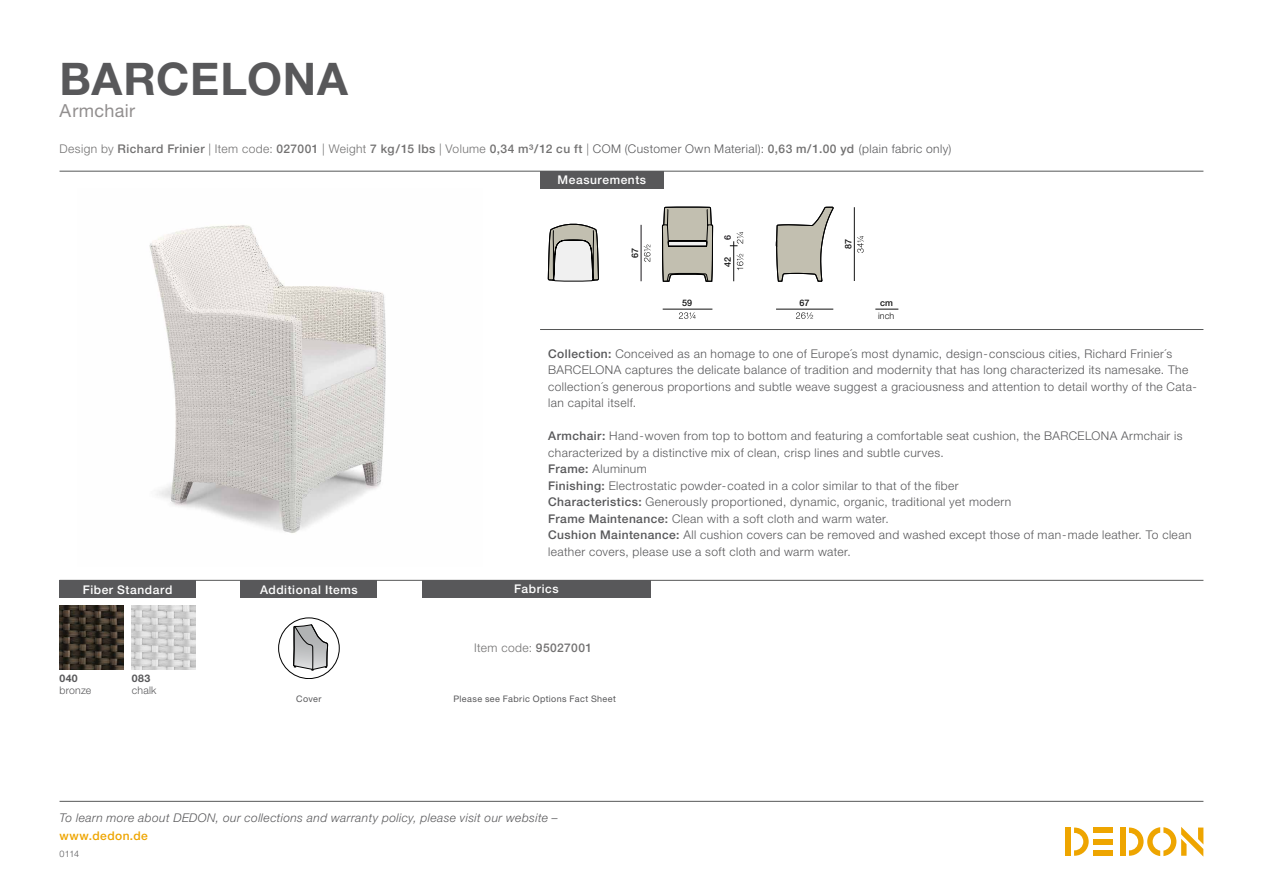
<style>
.page{position:relative;width:1263px;height:893px;background:#fff}
.page>*{position:absolute;margin:0;border:0;box-sizing:border-box;transform-origin:0 0}
.t1{font:700 45px "Helvetica Neue LT";letter-spacing:.015em;color:#58585a}
.t2{font:18px "Helvetica Neue LT";letter-spacing:.02em;color:#928f8f}
.t3{font:300 12px/16.5px "Helvetica Neue LT";letter-spacing:.035em;color:#58585a}
.t4{font:500 12px "Helvetica Neue LT";letter-spacing:.035em;color:#727171}
.t5{font:italic 300 12px "Helvetica Neue LT";letter-spacing:.035em;color:#58585a}
.t6{font:500 12px "Helvetica Neue LT";letter-spacing:.045em;color:#fff}
.t7{font:300 12px "Helvetica Neue LT";letter-spacing:.035em;color:#727171}
.t8{font:500 12px "Helvetica Neue LT";letter-spacing:.035em;color:#eea500}
.t9{font:300 10.5px "Helvetica Neue LT";letter-spacing:.02em;color:#58585a}
.t10{font:700 10.5px "Helvetica Neue LT";letter-spacing:.04em;color:#58585a}
.t11{font:9px "Helvetica Neue LT";letter-spacing:.045em;color:#58585a}
.t12{font:500 9px "Helvetica Neue LT";color:#121212}
.t13{font:300 9px "Helvetica Neue LT";color:#121212}
.t14{font:300 9px "Helvetica Neue LT";color:#58585a}
.t15{font:500 9px "Helvetica Neue LT";color:#1a171c}
.s1{font-weight:300}
.s2{font-weight:300;color:#58585a}
.s3{font-weight:500}
</style>
<div class="page">
<div style="left:1120px;top:827px;width:5px;height:29px;background:#eea500"></div>
<div style="left:1094px;top:827px;width:19px;height:6px;background:#eea500"></div>
<div style="left:1094px;top:850px;width:19px;height:6px;background:#eea500"></div>
<div style="left:1094px;top:839px;width:19px;height:5px;background:#eea500"></div>
<svg style="left:1074px;top:827px;width:15px;height:29px"></svg>
<div style="left:1065px;top:827px;width:6px;height:29px;background:#eea500"></div>
<svg style="left:1129px;top:827px;width:74px;height:29px"></svg>
<hr style="left:60px;top:801px;width:1143px;height:1px;background:#565757">
<img style="left:149px;top:225px;width:237px;height:308px">
<hr style="left:60px;top:580px;width:1143px;height:1px;background:#565757">
<hr style="left:60px;top:171px;width:1143px;height:1px;background:#565757">
<hr style="left:540px;top:329px;width:663px;height:1px;background:#565757">
<div style="left:540px;top:171px;width:124px;height:17px;background:#58585a"></div>
<div style="left:60px;top:580px;width:136px;height:18px;background:#58585a"></div>
<svg style="left:875px;top:309px;width:23px;height:1px"></svg>
<hr style="left:776px;top:309px;width:57px;height:1px;background:#121212">
<svg style="left:796px;top:312px;width:17px;height:7px"></svg>
<hr style="left:854px;top:207px;width:1px;height:74px;background:#121212">
<svg style="left:857px;top:236px;width:7px;height:17px"></svg>
<hr style="left:733px;top:241px;width:1px;height:40px;background:#121212">
<svg style="left:730px;top:232px;width:13px;height:14px"></svg>
<svg style="left:737px;top:254px;width:6px;height:16px"></svg>
<hr style="left:641px;top:225px;width:1px;height:56px;background:#1a171c">
<svg style="left:644px;top:245px;width:7px;height:17px"></svg>
<hr style="left:663px;top:309px;width:49px;height:1px;background:#121212">
<svg style="left:679px;top:312px;width:17px;height:7px"></svg>
<svg style="left:776px;top:207px;width:57px;height:75px"></svg>
<svg style="left:662px;top:206px;width:51px;height:76px;background:#aba99e"></svg>
<svg style="left:548px;top:223px;width:51px;height:59px"></svg>
<div style="left:241px;top:580px;width:136px;height:18px;background:#58585a"></div>
<div style="left:422px;top:580px;width:229px;height:17px;background:#58585a"></div>
<div style="left:278px;top:618px;width:61px;height:61px;border:1px solid #000;border-radius:50%"></div>
<svg style="left:293px;top:624px;width:35px;height:46px"></svg>
<img style="left:60px;top:605px;width:63px;height:64px">
<img style="left:132px;top:605px;width:63px;height:64px">
<h1 class="t1" style="left:60px;top:51px;width:290px">BARCELONA</h1>
<h2 class="t2" style="left:60px;top:100px;width:77px">Armchair</h2>
<p class="t4" style="left:60px;top:142px;width:893px"><span class="s1">Design by</span> Richard Frinier <span class="s1">| Item code:</span> 027001 <span class="s1">| Weight</span> 7 kg/15 lbs <span class="s1">| Volume</span> 0,34 m³/12 cu ft <span class="s1">|</span> <span class="s2">COM (Customer Own Material):</span> 0,63 m/1.00 yd <span class="s2">(plain fabric only)</span></p>
<p class="t6" style="left:558px;top:173px;width:90px">Measurements</p>
<p class="t12" style="left:630px;top:258px;width:12px;rotate:-90deg">67</p>
<p class="t12" style="left:682px;top:298px;width:12px">59</p>
<p class="t15" style="left:722px;top:240px;width:7px;rotate:-90deg">6</p>
<p class="t12" style="left:722px;top:267px;width:12px;rotate:-90deg">42</p>
<p class="t12" style="left:799px;top:298px;width:12px">67</p>
<p class="t12" style="left:843px;top:249px;width:12px;rotate:-90deg">87</p>
<p class="t12" style="left:880px;top:298px;width:14px">cm</p>
<p class="t13" style="left:878px;top:310px;width:18px">inch</p>
<p class="t6" style="left:83px;top:582px;width:91px">Fiber Standard</p>
<p class="t10" style="left:60px;top:671px;width:20px">040</p>
<p class="t9" style="left:60px;top:684px;width:33px">bronze</p>
<p class="t10" style="left:132px;top:671px;width:20px">083</p>
<p class="t9" style="left:132px;top:684px;width:26px">chalk</p>
<p class="t3" style="left:548px;top:345px;width:650px"><span class="s3">Collection:</span> Conceived as an homage to one of Europe´s most dynamic, design-conscious cities, Richard Frinier´s BARCELONA captures the delicate balance of tradition and modernity that has long characterized its namesake. The collection´s generous proportions and subtle weave suggest a graciousness and attention to detail worthy of the Cata&shy;lan capital itself.</p>
<p class="t3" style="left:548px;top:427px;width:645px"><span class="s3">Armchair:</span> Hand-woven from top to bottom and featuring a comfortable seat cushion, the BARCELONA Armchair is characterized by a distinctive mix of clean, crisp lines and subtle curves.<br><span class="s3">Frame:</span> Aluminum<br><span class="s3">Finishing:</span> Electrostatic powder-coated in a color similar to that of the fiber<br><span class="s3">Characteristics:</span> Generously proportioned, dynamic, organic, traditional yet modern<br><span class="s3">Frame Maintenance:</span> Clean with a soft cloth and warm water.<br><span class="s3">Cushion Maintenance:</span> All cushion covers can be removed and washed except those of man-made leather. To clean leather covers, please use a soft cloth and warm water.</p>
<p class="t6" style="left:260px;top:582px;width:99px">Additional Items</p>
<p class="t6" style="left:514px;top:582px;width:46px">Fabrics</p>
<p class="t11" style="left:296px;top:694px;width:27px">Cover</p>
<p class="t7" style="left:474px;top:640px;width:119px">Item code: <span class="s3">95027001</span></p>
<p class="t11" style="left:453px;top:693px;width:164px">Please see Fabric Options Fact Sheet</p>
<p class="t5" style="left:60px;top:811px;width:500px">To learn more about DEDON, our collections and warranty policy, please visit our website –</p>
<p class="t8" style="left:60px;top:829px;width:90px">www.dedon.de</p>
<p class="t14" style="left:60px;top:848px;width:21px">0114</p>
</div>
